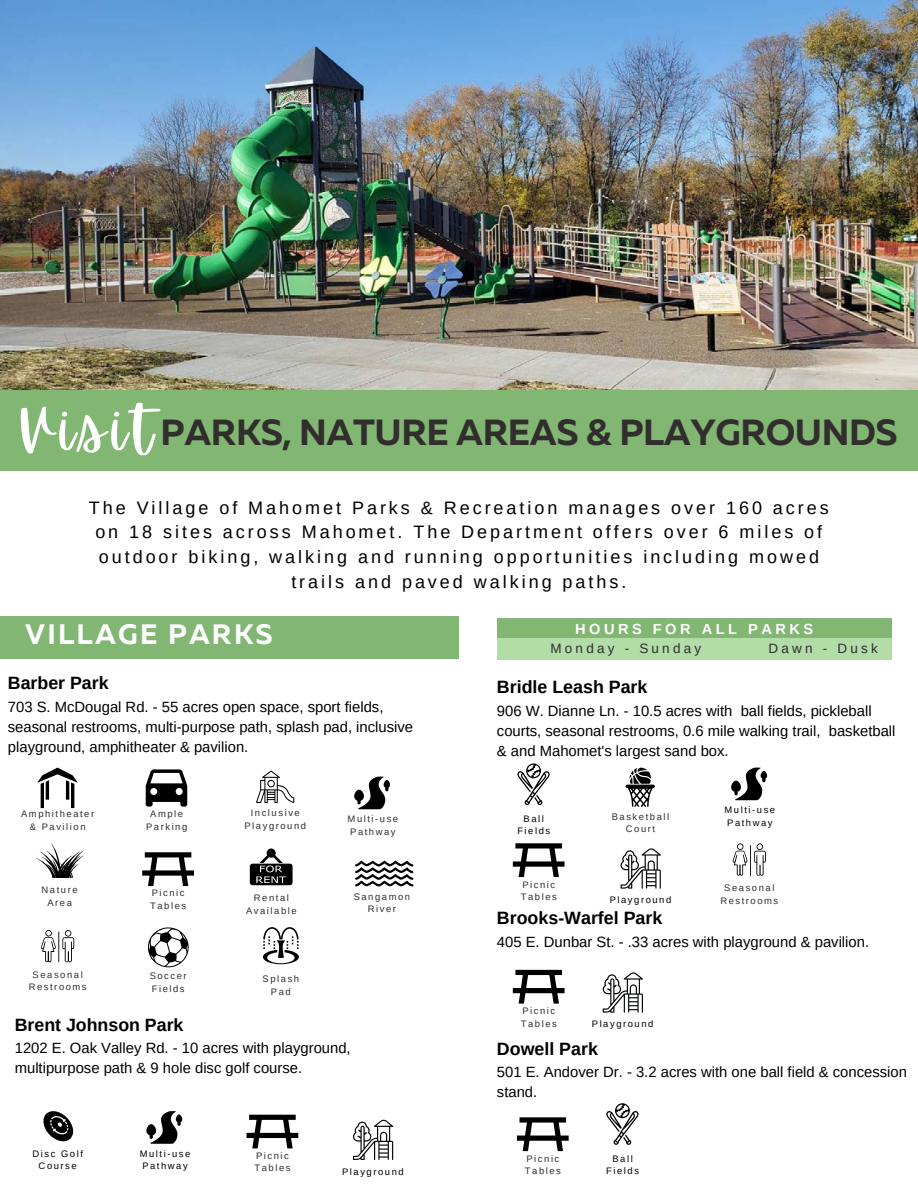
<style>
.page{position:relative;width:918px;height:1188px;background:#fff}
.page>*{position:absolute;margin:0;border:0;box-sizing:border-box;transform-origin:0 0}
.t1{font:700 36.3px "Muller";letter-spacing:-.01em;color:#312e2d}
.t2{font:700 28.05px "Muller";letter-spacing:.08em;color:#fff}
.t3{font:18px/24.8px "Arimo";letter-spacing:.165em;color:#000;text-align:center}
.t4{font:700 17.85px "Arimo";color:#000}
.t5{font:14.85px/20.2px "Arimo";color:#000}
.t6{font:700 14.7px "Arimo";letter-spacing:.24em;color:#fff}
.t7{font:13.5px "Arimo";letter-spacing:.24em;color:#2e2e2e}
.t8{font:9.45px/12.6px "Arimo";letter-spacing:.165em;color:#312e2d;text-align:center}
.t9{font:9.45px/12.6px "Arimo";letter-spacing:.165em;color:#000;text-align:center}
.s1{font-family:"Apricots";font-weight:400;font-size:60.75px;color:#fff}
</style>
<div class="page">
<div style="left:0;top:389px;width:918px;height:82px;background:#81b673"></div>
<div style="left:497px;top:618px;width:395px;height:21px;background:#81b673"></div>
<div style="left:497px;top:638px;width:257px;height:22px;background:#b2dda7"></div>
<div style="left:755px;top:638px;width:137px;height:22px;background:#b2dda7"></div>
<div style="left:0;top:616px;width:459px;height:42px;background:#81b673"></div>
<svg style="left:43px;top:1111px;width:30px;height:30px"></svg>
<svg style="left:146px;top:1111px;width:36px;height:33px"></svg>
<svg style="left:353px;top:1120px;width:40px;height:40px"></svg>
<svg style="left:731px;top:768px;width:36px;height:32px"></svg>
<svg style="left:620px;top:848px;width:41px;height:41px"></svg>
<svg style="left:517px;top:763px;width:33px;height:42px"></svg>
<svg style="left:626px;top:768px;width:29px;height:39px"></svg>
<svg style="left:732px;top:843px;width:34px;height:33px"></svg>
<svg style="left:603px;top:972px;width:40px;height:41px"></svg>
<svg style="left:606px;top:1103px;width:33px;height:42px"></svg>
<svg style="left:247px;top:1115px;width:51px;height:33px"></svg>
<svg style="left:513px;top:843px;width:52px;height:34px"></svg>
<svg style="left:513px;top:970px;width:52px;height:34px"></svg>
<svg style="left:517px;top:1117px;width:52px;height:34px"></svg>
<svg style="left:41px;top:930px;width:33px;height:32px"></svg>
<svg style="left:250px;top:849px;width:43px;height:36px"></svg>
<svg style="left:36px;top:843px;width:48px;height:35px"></svg>
<svg style="left:354px;top:777px;width:36px;height:32px"></svg>
<svg style="left:263px;top:927px;width:36px;height:37px"></svg>
<svg style="left:37px;top:768px;width:41px;height:40px"></svg>
<svg style="left:256px;top:771px;width:38px;height:32px"></svg>
<svg style="left:146px;top:769px;width:41px;height:38px"></svg>
<svg style="left:148px;top:927px;width:41px;height:40px"></svg>
<svg style="left:355px;top:861px;width:59px;height:26px"></svg>
<svg style="left:142px;top:852px;width:52px;height:34px"></svg>
<img style="left:0;top:0;width:918px;height:390px">
<h1 class="t1" style="left:18px;top:417px;width:882px"><span class="s1">Visit</span> PARKS, NATURE AREAS &amp; PLAYGROUNDS</h1>
<p class="t3" style="left:89px;top:495px;width:742px">The Village of Mahomet Parks &amp; Recreation manages over 160 acres on 18 sites across Mahomet. The Department offers over 6 miles of outdoor biking, walking and running opportunities including mowed trails and paved walking paths.</p>
<h2 class="t2" style="left:25px;top:623px;width:249px">VILLAGE PARKS</h2>
<p class="t6" style="left:575px;top:620px;width:240px">HOURS FOR ALL PARKS</p>
<p class="t7" style="left:550px;top:641px;width:152px">Monday - Sunday</p>
<p class="t7" style="left:769px;top:641px;width:111px">Dawn - Dusk</p>
<p class="t4" style="left:8px;top:673px;width:102px">Barber Park</p>
<p class="t5" style="left:8px;top:696px;width:407px">703 S. McDougal Rd. - 55 acres open space, sport fields, seasonal restrooms, multi-purpose path, splash pad, inclusive playground, amphitheater &amp; pavilion.</p>
<p class="t4" style="left:497px;top:677px;width:152px">Bridle Leash Park</p>
<p class="t5" style="left:497px;top:701px;width:400px">906 W. Dianne Ln. - 10.5 acres with ball fields, pickleball courts, seasonal restrooms, 0.6 mile walking trail, basketball &amp; and Mahomet's largest sand box.</p>
<p class="t8" style="left:21px;top:807px;width:75px">Amphitheater &amp; Pavilion</p>
<p class="t8" style="left:244px;top:806px;width:63px">Inclusive<br>Playground</p>
<p class="t8" style="left:146px;top:807px;width:43px">Ample<br>Parking</p>
<p class="t8" style="left:348px;top:813px;width:52px;text-align:left">Multi-use<br>Pathway</p>
<p class="t9" style="left:517px;top:812px;width:34px">Ball<br>Fields</p>
<p class="t8" style="left:612px;top:810px;width:59px">Basketball<br>Court</p>
<p class="t9" style="left:725px;top:804px;width:52px;text-align:left">Multi-use<br>Pathway</p>
<p class="t8" style="left:42px;top:884px;width:38px">Nature<br>Area</p>
<p class="t8" style="left:150px;top:887px;width:38px;text-align:left">Picnic<br>Tables</p>
<p class="t8" style="left:246px;top:891px;width:52px">Rental<br>Available</p>
<p class="t8" style="left:354px;top:890px;width:58px">Sangamon<br>River</p>
<p class="t8" style="left:521px;top:878px;width:38px;text-align:left">Picnic<br>Tables</p>
<p class="t9" style="left:610px;top:894px;width:63px">Playground</p>
<p class="t8" style="left:720px;top:882px;width:59px">Seasonal<br>Restrooms</p>
<p class="t4" style="left:497px;top:908px;width:167px">Brooks-Warfel Park</p>
<p class="t5" style="left:497px;top:931px;width:374px">405 E. Dunbar St. - .33 acres with playground &amp; pavilion.</p>
<p class="t8" style="left:29px;top:968px;width:59px">Seasonal<br>Restrooms</p>
<p class="t8" style="left:150px;top:969px;width:39px;text-align:left">Soccer<br>Fields</p>
<p class="t8" style="left:263px;top:973px;width:38px">Splash<br>Pad</p>
<p class="t4" style="left:15px;top:1014px;width:170px">Brent Johnson Park</p>
<p class="t5" style="left:15px;top:1038px;width:337px">1202 E. Oak Valley Rd. - 10 acres with playground, multipurpose path &amp; 9 hole disc golf course.</p>
<p class="t8" style="left:521px;top:1004px;width:38px;text-align:left">Picnic<br>Tables</p>
<p class="t9" style="left:592px;top:1018px;width:63px">Playground</p>
<p class="t4" style="left:497px;top:1039px;width:103px">Dowell Park</p>
<p class="t5" style="left:497px;top:1062px;width:412px">501 E. Andover Dr. - 3.2 acres with one ball field &amp; concession stand.</p>
<p class="t9" style="left:32px;top:1147px;width:52px">Disc Golf<br>Course</p>
<p class="t9" style="left:140px;top:1147px;width:52px;text-align:left">Multi-use<br>Pathway</p>
<p class="t8" style="left:255px;top:1149px;width:38px;text-align:left">Picnic<br>Tables</p>
<p class="t9" style="left:342px;top:1165px;width:63px">Playground</p>
<p class="t8" style="left:525px;top:1152px;width:38px;text-align:left">Picnic<br>Tables</p>
<p class="t9" style="left:606px;top:1152px;width:34px">Ball<br>Fields</p>
</div>
